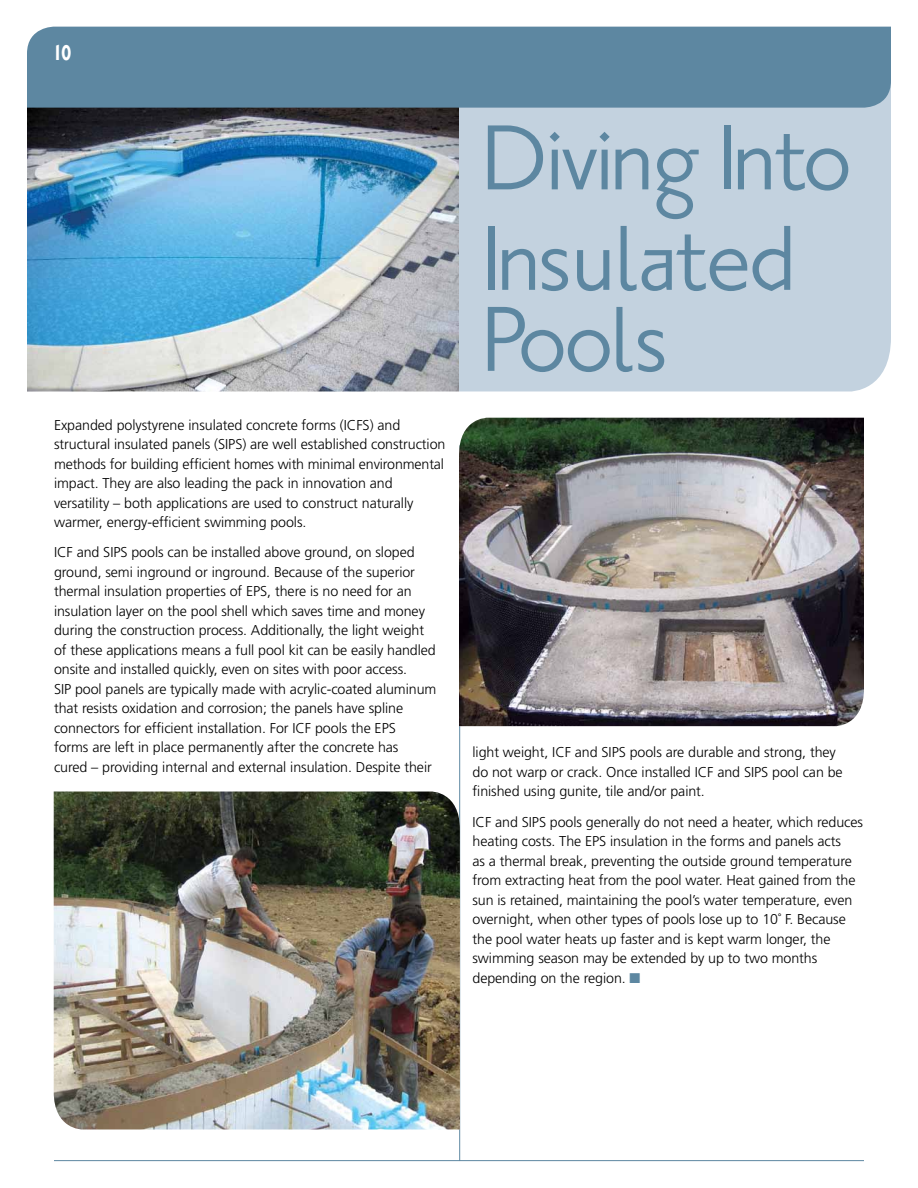
<style>
.page{position:relative;width:918px;height:1188px;background:#fff}
.page>*{position:absolute;margin:0;border:0;box-sizing:border-box;transform-origin:0 0}
.t1{font:112.5px/100.5px "Priori San";letter-spacing:-.03em;color:#5d87a1}
.t2{font:36px "Priori San Bold SC";color:#fff;scale:.8 1}
.t3{font:300 14.25px/19.5px "Frutiger";letter-spacing:-.005em;color:#000}
.s1{color:#5d87a1}
</style>
<div class="page">
<img style="left:27px;top:108px;width:432px;height:284px">
<div style="left:459px;top:108px;width:432px;height:283px;background:#c3d2df"></div>
<div style="left:27px;top:27px;width:864px;height:81px;background:#5d87a1"></div>
<hr style="left:459px;top:446px;width:1px;height:715px;background:#5d87a1">
<img style="left:54px;top:792px;width:406px;height:338px">
<img style="left:459px;top:418px;width:405px;height:308px">
<hr style="left:54px;top:1160px;width:810px;height:1px;background:#5d87a1">
<h2 class="t2" style="left:54px;top:31px;width:24px">10</h2>
<p class="t3" style="left:54px;top:415px;width:393px">Expanded polystyrene insulated concrete forms (ICFS) and structural insulated panels (SIPS) are well established construction methods for building efficient homes with minimal environmental impact. They are also leading the pack in innovation and versatility – both applications are used to construct naturally warmer, energy-efficient swimming pools.</p>
<p class="t3" style="left:54px;top:543px;width:384px">ICF and SIPS pools can be installed above ground, on sloped ground, semi inground or inground. Because of the superior thermal insulation properties of EPS, there is no need for an insulation layer on the pool shell which saves time and money during the construction process. Additionally, the light weight of these applications means a full pool kit can be easily handled onsite and installed quickly, even on sites with poor access.<br>SIP pool panels are typically made with acrylic-coated aluminum that resists oxidation and corrosion; the panels have spline connectors for efficient installation. For ICF pools the EPS<br>forms are left in place permanently after the concrete has<br>cured – providing internal and external insulation. Despite their</p>
<h1 class="t1" style="left:480px;top:109px;width:374px">Diving Into<br>Insulated</h1>
<h1 class="t1" style="left:480px;top:290px;width:190px">Pools</h1>
<p class="t3" style="left:472px;top:743px;width:372px">light weight, ICF and SIPS pools are durable and strong, they do not warp or crack. Once installed ICF and SIPS pool can be finished using gunite, tile and/or paint.</p>
<p class="t3" style="left:472px;top:812px;width:392px">ICF and SIPS pools generally do not need a heater, which reduces heating costs. The EPS insulation in the forms and panels acts<br>as a thermal break, preventing the outside ground temperature from extracting heat from the pool water. Heat gained from the sun is retained, maintaining the pool’s water temperature, even overnight, when other types of pools lose up to 10˚ F. Because the pool water heats up faster and is kept warm longer, the swimming season may be extended by up to two months depending on the region. <span class="s1">■</span></p>
</div>
